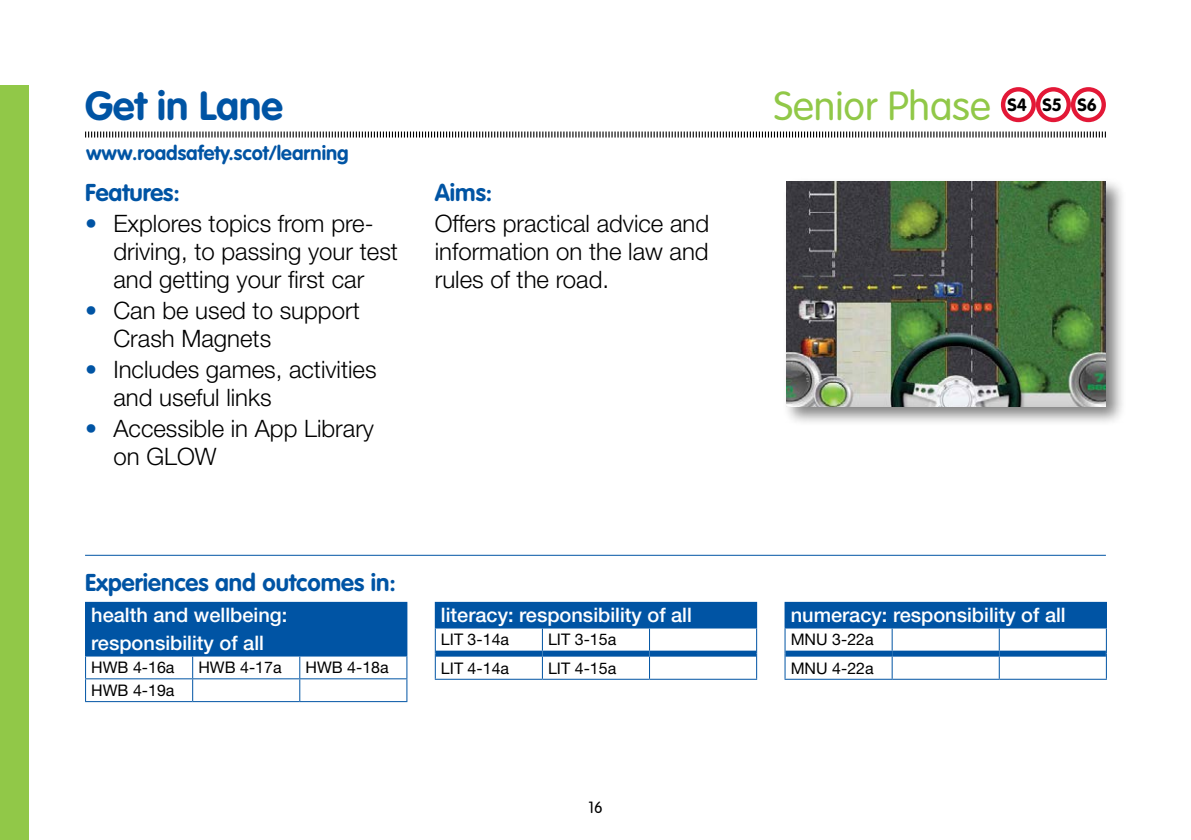
<style>
.page{position:relative;width:1191px;height:840px;background:#fff}
.page>*{position:absolute;margin:0;border:0;box-sizing:border-box;transform-origin:0 0}
.heading{font:300 40px "VAG Rounded Std";color:#91c848}
.heading-2{font:700 40px "VAG Rounded Std";color:#0054a4}
.t1{font:300 24px/28px "Helvetica Neue LT Std";color:#000}
.t2{font:700 24px "VAG Rounded Std";color:#0054a4}
.t3{font:500 20px/28px "Helvetica Neue LT Std";color:#fff}
.t4{font:700 20px "VAG Rounded Std";color:#0054a4}
.t5{font:700 17.6px "VAG Rounded Std";color:#000}
.Table_text{font:16px "Helvetica Neue LT Std";color:#000}
.t6{font:300 16px "VAG Rounded Std";color:#000}
.s1{color:#0054a4}
</style>
<div class="page">
<div style="left:0;top:85px;width:28px;height:754px;background:#91c848"></div>
<div style="left:781px;top:177px;width:346px;height:249px;background:#000;opacity:.5"></div>
<img style="left:786px;top:181px;width:320px;height:225px">
<svg style="left:85px;top:131px;width:1021px;height:7px"></svg>
<svg style="left:1003px;top:89px;width:30px;height:31px"></svg>
<div style="left:1001px;top:87px;width:35px;height:35px;border:4px solid #e31837;border-radius:50%"></div>
<svg style="left:1038px;top:89px;width:30px;height:31px"></svg>
<div style="left:1036px;top:87px;width:35px;height:35px;border:4px solid #e31837;border-radius:50%"></div>
<svg style="left:1073px;top:89px;width:30px;height:31px"></svg>
<div style="left:1071px;top:87px;width:35px;height:35px;border:4px solid #e31837;border-radius:50%"></div>
<hr style="left:85px;top:554px;width:1021px;height:1px;background:#0054a4">
<div style="left:86px;top:602px;width:321px;height:53px;background:#0054a4"></div>
<hr style="left:85px;top:601px;width:108px;height:1px;background:#0054a4">
<hr style="left:85px;top:602px;width:1px;height:53px;background:#0054a4">
<hr style="left:193px;top:601px;width:107px;height:1px;background:#0054a4">
<hr style="left:300px;top:601px;width:107px;height:1px;background:#0054a4">
<hr style="left:85px;top:655px;width:108px;height:1px;background:#0054a4">
<hr style="left:193px;top:655px;width:107px;height:1px;background:#0054a4">
<hr style="left:300px;top:655px;width:107px;height:1px;background:#0054a4">
<hr style="left:85px;top:678px;width:108px;height:1px;background:#0054a4">
<svg style="left:85px;top:656px;width:1px;height:44px"></svg>
<hr style="left:193px;top:678px;width:107px;height:1px;background:#0054a4">
<svg style="left:192px;top:656px;width:1px;height:44px"></svg>
<hr style="left:300px;top:678px;width:107px;height:1px;background:#0054a4">
<svg style="left:299px;top:656px;width:1px;height:44px"></svg>
<svg style="left:406px;top:656px;width:1px;height:44px"></svg>
<hr style="left:85px;top:700px;width:108px;height:1px;background:#0054a4">
<hr style="left:193px;top:700px;width:107px;height:1px;background:#0054a4">
<hr style="left:300px;top:700px;width:107px;height:1px;background:#0054a4">
<div style="left:435px;top:602px;width:321px;height:25px;background:#0054a4"></div>
<hr style="left:435px;top:601px;width:107px;height:1px;background:#0054a4">
<hr style="left:542px;top:601px;width:107px;height:1px;background:#0054a4">
<hr style="left:649px;top:601px;width:108px;height:1px;background:#0054a4">
<hr style="left:435px;top:627px;width:107px;height:1px;background:#0054a4">
<hr style="left:542px;top:627px;width:107px;height:1px;background:#0054a4">
<svg style="left:542px;top:628px;width:1px;height:22px"></svg>
<hr style="left:649px;top:627px;width:108px;height:1px;background:#0054a4">
<svg style="left:649px;top:628px;width:1px;height:22px"></svg>
<svg style="left:435px;top:628px;width:1px;height:50px"></svg>
<svg style="left:542px;top:656px;width:1px;height:22px"></svg>
<svg style="left:649px;top:656px;width:1px;height:22px"></svg>
<svg style="left:756px;top:602px;width:1px;height:76px"></svg>
<hr style="left:435px;top:678px;width:107px;height:1px;background:#0054a4">
<hr style="left:542px;top:678px;width:107px;height:1px;background:#0054a4">
<hr style="left:649px;top:678px;width:108px;height:1px;background:#0054a4">
<div style="left:436px;top:650px;width:106px;height:6px;background:#0054a4"></div>
<div style="left:542px;top:650px;width:107px;height:6px;background:#0054a4"></div>
<div style="left:649px;top:650px;width:107px;height:6px;background:#0054a4"></div>
<div style="left:785px;top:602px;width:321px;height:25px;background:#0054a4"></div>
<hr style="left:784px;top:601px;width:108px;height:1px;background:#0054a4">
<hr style="left:892px;top:601px;width:107px;height:1px;background:#0054a4">
<hr style="left:999px;top:601px;width:107px;height:1px;background:#0054a4">
<hr style="left:784px;top:627px;width:108px;height:1px;background:#0054a4">
<hr style="left:892px;top:627px;width:107px;height:1px;background:#0054a4">
<svg style="left:891px;top:628px;width:1px;height:22px"></svg>
<hr style="left:999px;top:627px;width:107px;height:1px;background:#0054a4">
<svg style="left:998px;top:628px;width:1px;height:22px"></svg>
<svg style="left:784px;top:602px;width:1px;height:76px"></svg>
<svg style="left:891px;top:656px;width:1px;height:22px"></svg>
<svg style="left:998px;top:656px;width:1px;height:22px"></svg>
<svg style="left:1105px;top:628px;width:1px;height:50px"></svg>
<hr style="left:784px;top:678px;width:108px;height:1px;background:#0054a4">
<hr style="left:892px;top:678px;width:107px;height:1px;background:#0054a4">
<hr style="left:999px;top:678px;width:107px;height:1px;background:#0054a4">
<div style="left:785px;top:650px;width:107px;height:6px;background:#0054a4"></div>
<div style="left:892px;top:650px;width:107px;height:6px;background:#0054a4"></div>
<div style="left:999px;top:650px;width:106px;height:6px;background:#0054a4"></div>
<p class="heading-2" style="left:85px;top:82px;width:199px">Get in Lane</p>
<p class="heading" style="left:774px;top:83px;width:218px">Senior Phase</p>
<p class="t5" style="left:1007px;top:95px;width:21px">S4</p>
<p class="t5" style="left:1042px;top:95px;width:21px">S5</p>
<p class="t5" style="left:1077px;top:95px;width:21px">S6</p>
<p class="t4" style="left:86px;top:141px;width:264px">www.roadsafety.scot/learning</p>
<p class="t2" style="left:85px;top:179px;width:96px">Features:</p>
<p class="t1" style="left:113px;top:209px;width:286px;text-indent:-28px"><span class="s1">•</span> Explores topics from pre&shy;driving, to passing your test and getting your first car</p>
<p class="t1" style="left:113px;top:296px;width:248px;text-indent:-28px"><span class="s1">•</span> Can be used to support<br>Crash Magnets</p>
<p class="t1" style="left:113px;top:355px;width:265px;text-indent:-28px"><span class="s1">•</span> Includes games, activities and useful links</p>
<p class="t1" style="left:113px;top:414px;width:262px;text-indent:-28px"><span class="s1">•</span> Accessible in App Library on GLOW</p>
<p class="t2" style="left:435px;top:179px;width:59px">Aims:</p>
<p class="t1" style="left:435px;top:209px;width:276px;text-align:justify">Offers practical advice and information on the law and rules of the road.</p>
<p class="t2" style="left:85px;top:568px;width:312px">Experiences and outcomes in:</p>
<p class="t3" style="left:91px;top:600px;width:198px">health and wellbeing: responsibility of all</p>
<p class="Table_text" style="left:91px;top:657px;width:85px">HWB 4-16a</p>
<p class="Table_text" style="left:198px;top:657px;width:85px">HWB 4-17a</p>
<p class="Table_text" style="left:305px;top:657px;width:85px">HWB 4-18a</p>
<p class="Table_text" style="left:91px;top:680px;width:85px">HWB 4-19a</p>
<p class="t3" style="left:441px;top:600px;width:252px">literacy: responsibility of all</p>
<p class="Table_text" style="left:441px;top:629px;width:70px">LIT 3-14a</p>
<p class="Table_text" style="left:548px;top:629px;width:70px">LIT 3-15a</p>
<p class="Table_text" style="left:441px;top:658px;width:70px">LIT 4-14a</p>
<p class="Table_text" style="left:548px;top:658px;width:70px">LIT 4-15a</p>
<p class="t6" style="left:588px;top:797px;width:16px">16</p>
<p class="t3" style="left:790px;top:600px;width:276px">numeracy: responsibility of all</p>
<p class="Table_text" style="left:790px;top:629px;width:84px">MNU 3-22a</p>
<p class="Table_text" style="left:790px;top:658px;width:84px">MNU 4-22a</p>
</div>
